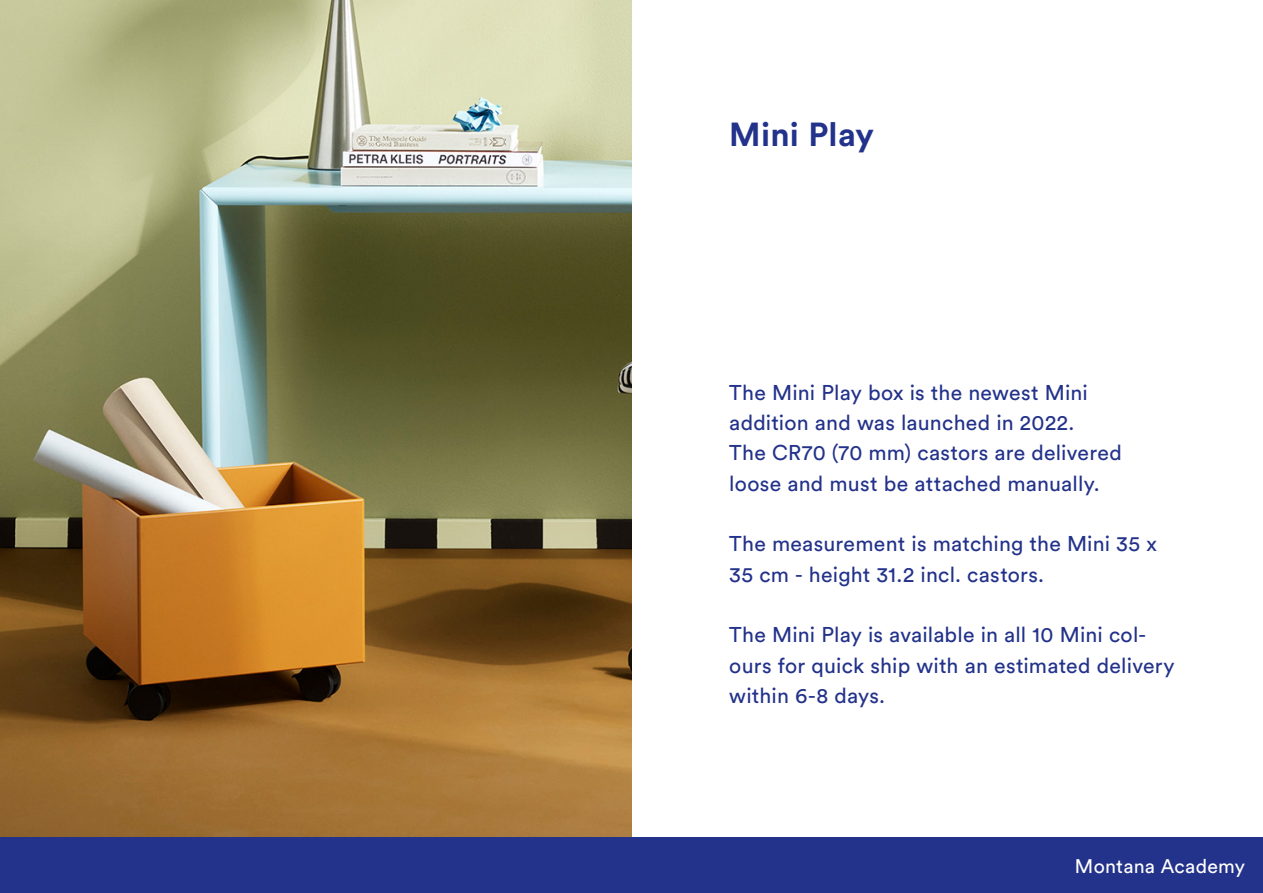
<style>
.page{position:relative;width:1263px;height:893px;background:#fff}
.page>*{position:absolute;margin:0;border:0;box-sizing:border-box;transform-origin:0 0}
.t1{font:700 33px "Circular Std";letter-spacing:.005em;color:#23328a}
.t2{font:21.15px/30.3px "Circular Std";letter-spacing:.01em;color:#23328a}
.t3{font:19.5px "Circular Std";letter-spacing:.01em;color:#fff}
</style>
<div class="page">
<img style="left:0;top:0;width:631px;height:837px">
<div style="left:0;top:837px;width:1263px;height:56px;background:#23328a"></div>
<h1 class="t1" style="left:729px;top:113px;width:146px">Mini Play</h1>
<p class="t2" style="left:729px;top:377px;width:394px">The Mini Play box is the newest Mini addition and was launched in 2022.<br>The CR70 (70 mm) castors are delivered loose and must be attached manually.</p>
<p class="t2" style="left:729px;top:529px;width:429px">The measurement is matching the Mini 35 x<br>35 cm - height 31.2 incl. castors.</p>
<p class="t2" style="left:729px;top:619px;width:447px">The Mini Play is available in all 10 Mini col&shy;ours for quick ship with an estimated delivery within 6-8 days.</p>
<p class="t3" style="left:1075px;top:854px;width:172px">Montana Academy</p>
</div>
